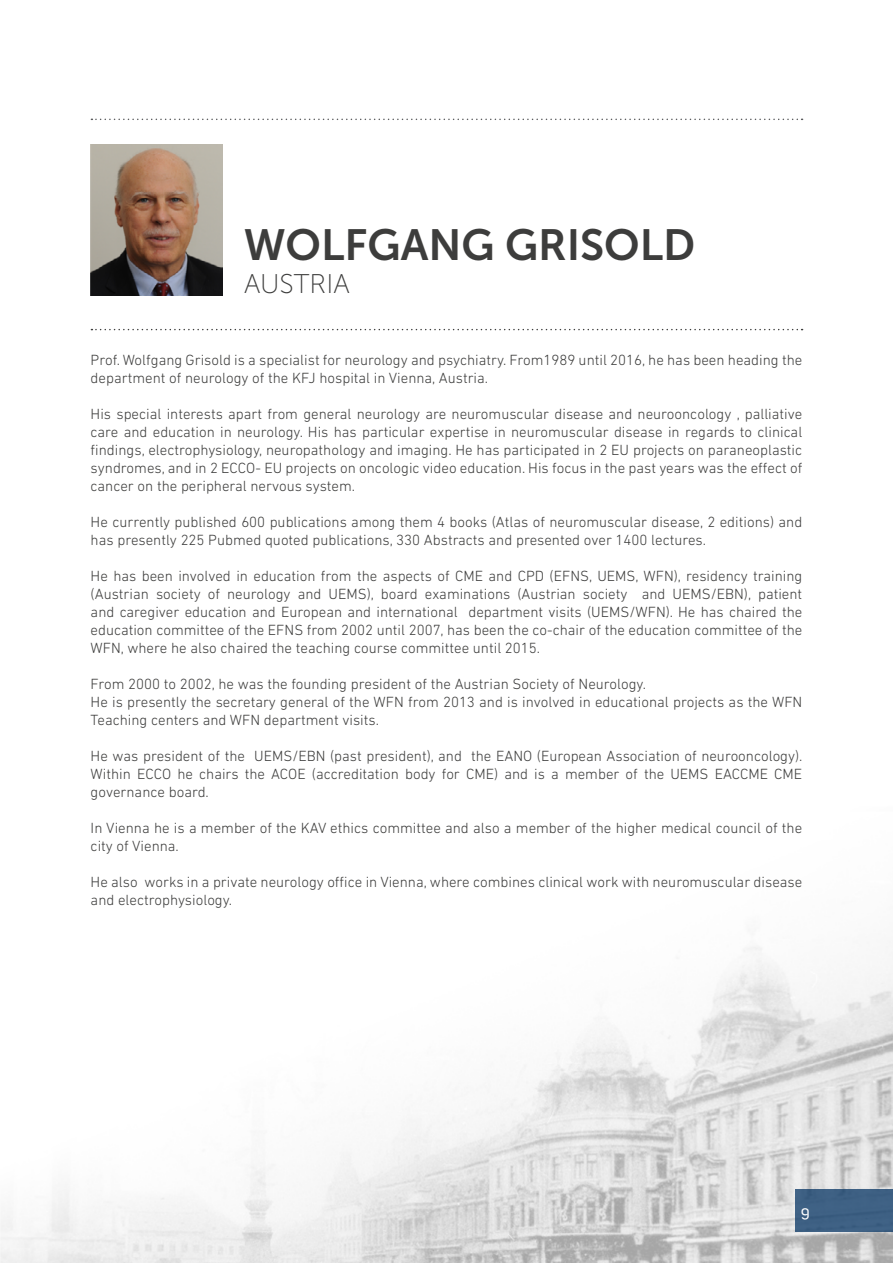
<style>
.page{position:relative;width:893px;height:1263px;background:#fff}
.page>*{position:absolute;margin:0;border:0;box-sizing:border-box;transform-origin:0 0}
.t1{font:43.5px "Museo Sans 700";color:#3d3d3c}
.t2{font:27px "Museo Sans 100";color:#3d3d3c}
.t3{font:16.5px "Anivers";color:#fff}
.t4{font:300 15px/18px "DIN Next LT Pro";color:#3d3d3c}
</style>
<div class="page">
<img style="left:0;top:118px;width:893px;height:1145px">
<div style="left:795px;top:1189px;width:98px;height:43px;background:#3e6184"></div>
<svg style="left:91px;top:119px;width:712px;height:1px"></svg>
<svg style="left:91px;top:329px;width:712px;height:1px"></svg>
<img style="left:91px;top:144px;width:132px;height:151px">
<h1 class="t1" style="left:244px;top:221px;width:453px">WOLFGANG GRISOLD</h1>
<h2 class="t2" style="left:244px;top:269px;width:107px">AUSTRIA</h2>
<p class="t4" style="left:91px;top:351px;width:713px">Prof. Wolfgang Grisold is a specialist for neurology and psychiatry. From1989 until 2016, he has been heading the department of neurology of the KFJ hospital in Vienna, Austria.</p>
<p class="t4" style="left:91px;top:405px;width:713px;text-align:justify">His special interests apart from general neurology are neuromuscular disease and neurooncology , palliative care and education in neurology. His has particular expertise in neuromuscular disease in regards to clinical findings, electrophysiology, neuropathology and imaging. He has participated in 2 EU projects on paraneoplastic syndromes, and in 2 ECCO- EU projects on oncologic video education. His focus in the past years was the effect of cancer on the peripheral nervous system.</p>
<p class="t4" style="left:91px;top:513px;width:713px">He currently published 600 publications among them 4 books (Atlas of neuromuscular disease, 2 editions) and has presently 225 Pubmed quoted publications, 330 Abstracts and presented over 1400 lectures.</p>
<p class="t4" style="left:91px;top:567px;width:713px;text-align:justify">He has been involved in education from the aspects of CME and CPD (EFNS, UEMS, WFN), residency training (Austrian society of neurology and UEMS), board examinations (Austrian society and UEMS/EBN), patient and caregiver education and European and international department visits (UEMS/WFN). He has chaired the education committee of the EFNS from 2002 until 2007, has been the co-chair of the education committee of the WFN, where he also chaired the teaching course committee until 2015.</p>
<p class="t4" style="left:91px;top:675px;width:713px">From 2000 to 2002, he was the founding president of the Austrian Society of Neurology.<br>He is presently the secretary general of the WFN from 2013 and is involved in educational projects as the WFN<br>Teaching centers and WFN department visits.</p>
<p class="t4" style="left:91px;top:747px;width:713px;text-align:justify">He was president of the UEMS/EBN (past president), and the EANO (European Association of neurooncology).<br>Within ECCO he chairs the ACOE (accreditation body for CME) and is a member of the UEMS EACCME CME governance board.</p>
<p class="t4" style="left:91px;top:819px;width:713px">In Vienna he is a member of the KAV ethics committee and also a member of the higher medical council of the city of Vienna.</p>
<p class="t4" style="left:91px;top:873px;width:713px">He also works in a private neurology office in Vienna, where combines clinical work with neuromuscular disease and electrophysiology.</p>
<p class="t3" style="left:801px;top:1202px;width:11px">9</p>
</div>
